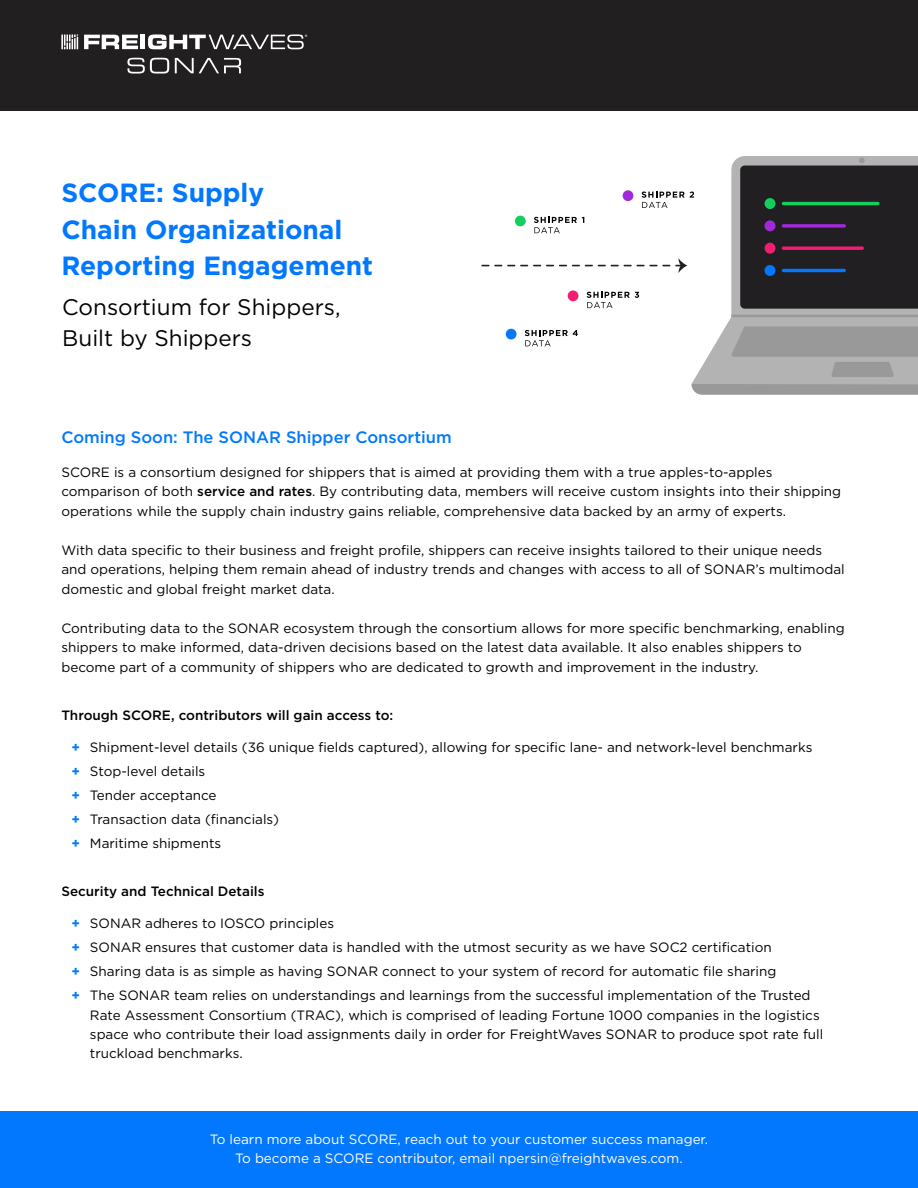
<style>
.page{position:relative;width:918px;height:1188px;background:#fff}
.page>*{position:absolute;margin:0;border:0;box-sizing:border-box;transform-origin:0 0}
.t1{font:700 26.25px/36.9px "Gotham";color:#0278ff}
.t2{font:22.5px/31.5px "Gotham";color:#000}
.t3{font:500 16.5px "Gotham";color:#0278ff}
.t4{font:13.5px/19.5px "Gotham";color:#000}
.t5{font:13.5px/19.5px "Gotham";color:#fff;text-align:center}
.t6{font:500 13.5px "Gotham";color:#000}
.t7{font:700 13.5px/24px "Gotham";color:#0278ff;text-align:justify}
.s1{font-weight:500}
</style>
<div class="page">
<div style="left:0;top:1111px;width:918px;height:77px;background:#0278ff"></div>
<div style="left:0;top:0;width:918px;height:110px;background:#221f20"></div>
<svg style="left:61px;top:34px;width:17px;height:15px"></svg>
<svg style="left:84px;top:35px;width:54px;height:14px"></svg>
<hr style="left:141px;top:35px;width:4px;height:14px;background:#fff">
<svg style="left:148px;top:34px;width:159px;height:15px"></svg>
<svg style="left:127px;top:58px;width:42px;height:16px"></svg>
<svg style="left:175px;top:58px;width:66px;height:15px"></svg>
<svg style="left:691px;top:156px;width:227px;height:170px"></svg>
<svg style="left:740px;top:158px;width:178px;height:151px;background:#29282a"></svg>
<svg style="left:691px;top:326px;width:227px;height:69px;background:#a9a9a9"></svg>
<svg style="left:731px;top:315px;width:187px;height:2px"></svg>
<svg style="left:481px;top:258px;width:206px;height:15px"></svg>
<div style="left:515px;top:216px;width:11px;height:10px;background:#14cf5e;border-radius:50%"></div>
<svg style="left:534px;top:217px;width:50px;height:16px"></svg>
<div style="left:623px;top:190px;width:10px;height:11px;background:#a129d9;border-radius:50%"></div>
<svg style="left:642px;top:192px;width:52px;height:16px"></svg>
<div style="left:568px;top:290px;width:10px;height:11px;background:#f21c73;border-radius:50%"></div>
<svg style="left:587px;top:292px;width:52px;height:16px"></svg>
<div style="left:506px;top:329px;width:11px;height:10px;background:#0378ff;border-radius:50%"></div>
<svg style="left:525px;top:330px;width:53px;height:16px"></svg>
<div style="left:765px;top:265px;width:10px;height:11px;background:#0378ff;border-radius:50%"></div>
<hr style="left:782px;top:269px;width:64px;height:3px;background:#0378ff;border-radius:2px">
<div style="left:765px;top:243px;width:10px;height:11px;background:#f21c73;border-radius:50%"></div>
<svg style="left:782px;top:246px;width:82px;height:4px"></svg>
<div style="left:765px;top:220px;width:10px;height:11px;background:#a129d9;border-radius:50%"></div>
<svg style="left:782px;top:224px;width:64px;height:4px"></svg>
<div style="left:765px;top:198px;width:10px;height:11px;background:#14cf5e;border-radius:50%"></div>
<hr style="left:782px;top:202px;width:98px;height:3px;background:#14cf5e;border-radius:2px">
<h1 class="t1" style="left:61px;top:174px;width:313px">SCORE: Supply<br>Chain Organizational<br>Reporting Engagement</h1>
<h2 class="t2" style="left:62px;top:291px;width:280px">Consortium for Shippers,<br>Built by Shippers</h2>
<p class="t3" style="left:61px;top:426px;width:392px">Coming Soon: The SONAR Shipper Consortium</p>
<p class="t4" style="left:61px;top:462px;width:781px">SCORE is a consortium designed for shippers that is aimed at providing them with a true apples-to-apples comparison of both <span class="s1">service and rates</span>. By contributing data, members will receive custom insights into their shipping operations while the supply chain industry gains reliable, comprehensive data backed by an army of experts.</p>
<p class="t4" style="left:61px;top:540px;width:785px">With data specific to their business and freight profile, shippers can receive insights tailored to their unique needs and operations, helping them remain ahead of industry trends and changes with access to all of SONAR’s multimodal domestic and global freight market data.</p>
<p class="t4" style="left:61px;top:618px;width:785px">Contributing data to the SONAR ecosystem through the consortium allows for more specific benchmarking, enabling shippers to make informed, data-driven decisions based on the latest data available. It also enables shippers to become part of a community of shippers who are dedicated to growth and improvement in the industry.</p>
<p class="t6" style="left:61px;top:707px;width:334px">Through SCORE, contributors will gain access to:</p>
<p class="t4" style="left:90px;top:735px;width:724px;line-height:24px">Shipment-level details (36 unique fields captured), allowing for specific lane- and network-level benchmarks Stop-level details<br>Tender acceptance<br>Transaction data (financials)<br>Maritime shipments</p>
<p class="t7" style="left:71px;top:735px;width:10px">+ + + + +</p>
<p class="t6" style="left:61px;top:883px;width:205px">Security and Technical Details</p>
<p class="t4" style="left:90px;top:911px;width:722px;line-height:24px">SONAR adheres to IOSCO principles<br>SONAR ensures that customer data is handled with the utmost security as we have SOC2 certification Sharing data is as simple as having SONAR connect to your system of record for automatic file sharing<br>The SONAR team relies on understandings and learnings from the successful implementation of the Trusted</p>
<p class="t4" style="left:90px;top:1005px;width:735px">Rate Assessment Consortium (TRAC), which is comprised of leading Fortune 1000 companies in the logistics space who contribute their load assignments daily in order for FreightWaves SONAR to produce spot rate full truckload benchmarks.</p>
<p class="t7" style="left:71px;top:911px;width:10px">+ + + +</p>
<p class="t5" style="left:210px;top:1129px;width:500px">To learn more about SCORE, reach out to your customer success manager.<br>To become a SCORE contributor, email npersin@freightwaves.com.</p>
</div>
